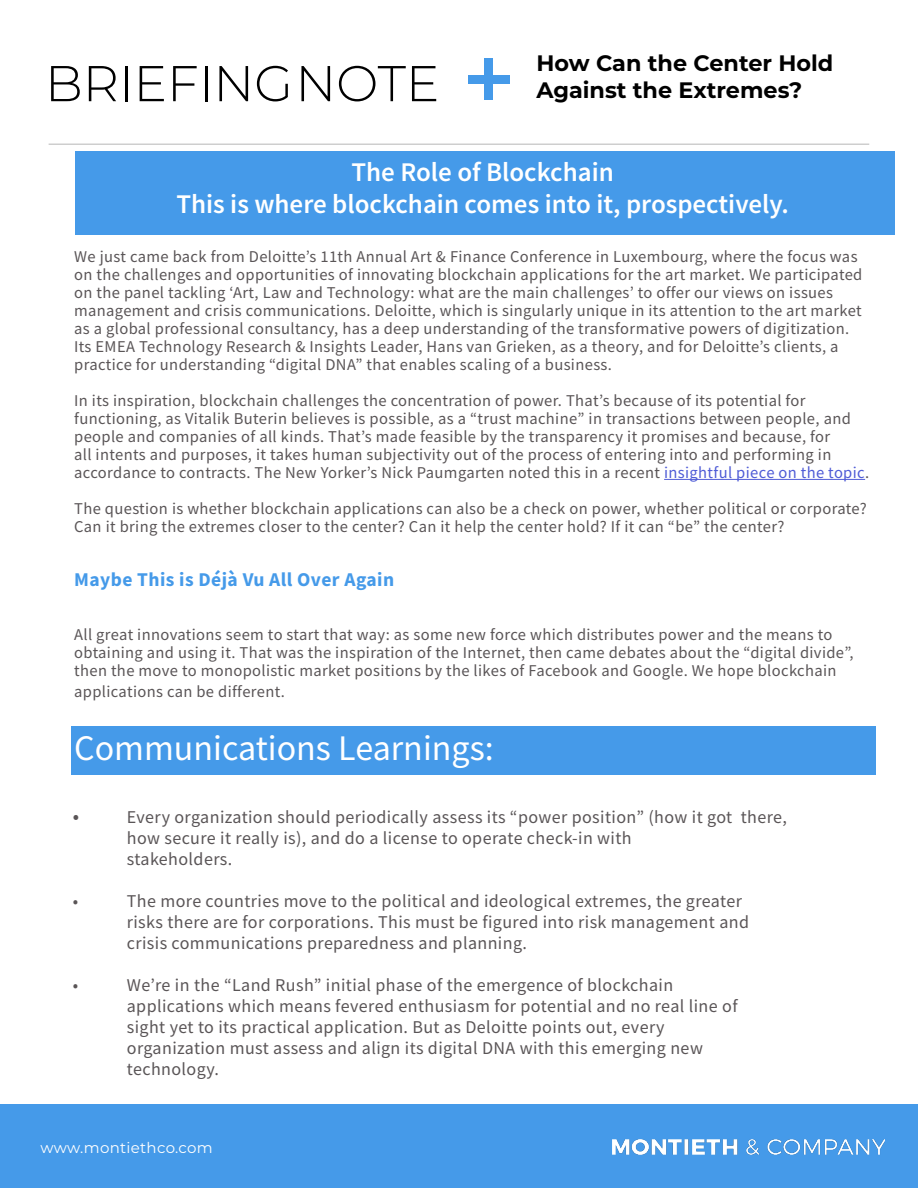
<style>
.page{position:relative;width:918px;height:1188px;background:#fff}
.page>*{position:absolute;margin:0;border:0;box-sizing:border-box;transform-origin:0 0}
.t1{font:300 50.25px "Montserrat";color:#000}
.t2{font:36px "Source Sans Pro";color:#fff}
.t3{font:600 27px "Source Sans Pro";color:#fff}
.t4{font:700 22.35px/26.8px "Montserrat";color:#000}
.t5{font:700 19.5px "Source Sans Pro";letter-spacing:.02em;color:#459ae9}
.t6{font:18px/21px "Source Sans Pro";letter-spacing:.02em;color:#5a5557}
.t7{font:16.5px/18px "Source Sans Pro";letter-spacing:.02em;color:#5a5557}
.t8{font:15px "Montserrat";letter-spacing:.02em;color:#fff}
.s1{color:#4f5cd6}
.s2{font-size:21px}
</style>
<div class="page">
<div style="left:0;top:1104px;width:918px;height:84px;background:#459ae9"></div>
<img style="left:612px;top:1140px;width:273px;height:15px">
<div style="left:484px;top:58px;width:9px;height:42px;background:#459ae9"></div>
<div style="left:468px;top:75px;width:41px;height:8px;background:#459ae9"></div>
<hr style="left:49px;top:144px;width:820px;height:1px;background:#bfbfbf">
<hr style="left:664px;top:479px;width:201px;height:1px;background:#4f5cd6">
<div style="left:75px;top:151px;width:819px;height:84px;background:#459ae9"></div>
<div style="left:71px;top:726px;width:804px;height:49px;background:#459ae9"></div>
<p class="t1" style="left:45px;top:49px;width:396px">BRIEFING NOTE</p>
<p class="t4" style="left:536px;top:49px;width:299px">How Can the Center Hold<br>Against the Extremes?</p>
<p class="t3" style="left:352px;top:154px;width:264px">The Role of Blockchain</p>
<p class="t3" style="left:176px;top:186px;width:614px">This is where blockchain comes into it, prospectively.</p>
<p class="t7" style="left:74px;top:247px;width:790px">We just came back from Deloitte’s 11th Annual Art &amp; Finance Conference in Luxembourg, where the focus was on the challenges and opportunities of innovating blockchain applications for the art market. We participated on the panel tackling ‘Art, Law and Technology: what are the main challenges’ to offer our views on issues management and crisis communications. Deloitte, which is singularly unique in its attention to the art market as a global professional consultancy, has a deep understanding of the transformative powers of digitization.<br>Its EMEA Technology Research &amp; Insights Leader, Hans van Grieken, as a theory, and for Deloitte’s clients, a practice for understanding “digital DNA” that enables scaling of a business.</p>
<p class="t7" style="left:74px;top:391px;width:797px">In its inspiration, blockchain challenges the concentration of power. That’s because of its potential for functioning, as Vitalik Buterin believes is possible, as a “trust machine” in transactions between people, and people and companies of all kinds. That’s made feasible by the transparency it promises and because, for<br>all intents and purposes, it takes human subjectivity out of the process of entering into and performing in accordance to contracts. The New Yorker’s Nick Paumgarten noted this in a recent <span class="s1">insightful piece on the topic</span>.</p>
<p class="t7" style="left:74px;top:499px;width:794px">The question is whether blockchain applications can also be a check on power, whether political or corporate?<br>Can it bring the extremes closer to the center? Can it help the center hold? If it can “be” the center?</p>
<p class="t5" style="left:74px;top:566px;width:322px">Maybe This is Déjà Vu All Over Again</p>
<p class="t7" style="left:74px;top:625px;width:781px">All great innovations seem to start that way: as some new force which distributes power and the means to obtaining and using it. That was the inspiration of the Internet, then came debates about the “digital divide”, then the move to monopolistic market positions by the likes of Facebook and Google. We hope blockchain</p>
<p class="t7" style="left:74px;top:682px;width:212px">applications can be different.</p>
<p class="t2" style="left:74px;top:725px;width:421px">Communications Learnings:</p>
<p class="t6" style="left:127px;top:807px;width:662px;text-indent:-54px"><span class="s2">•</span> Every organization should periodically assess its “power position” (how it got there, how secure it really is), and do a license to operate check-in with<br>stakeholders.</p>
<p class="t6" style="left:73px;top:891px;width:7px">•</p>
<p class="t6" style="left:127px;top:891px;width:624px">The more countries move to the political and ideological extremes, the greater risks there are for corporations. This must be figured into risk management and</p>
<p class="t6" style="left:127px;top:933px;width:402px">crisis communications preparedness and planning.</p>
<p class="t6" style="left:73px;top:975px;width:7px">•</p>
<p class="t6" style="left:127px;top:975px;width:612px">We’re in the “Land Rush” initial phase of the emergence of blockchain applications which means fevered enthusiasm for potential and no real line of sight yet to its practical application. But as Deloitte points out, every organization must assess and align its digital DNA with this emerging new technology.</p>
<p class="t8" style="left:40px;top:1137px;width:174px">www.montiethco.com</p>
</div>
